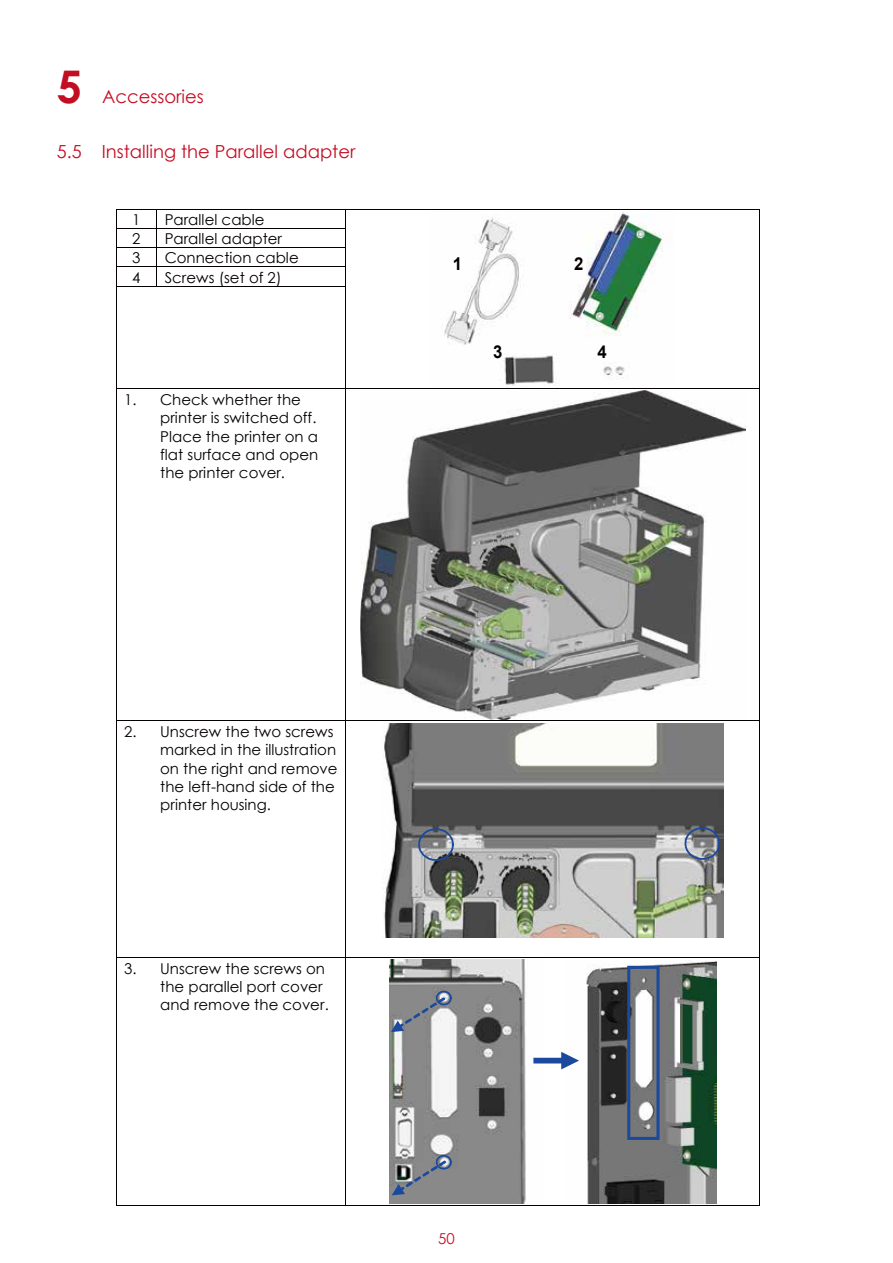
<style>
.page{position:relative;width:893px;height:1263px;background:#fff}
.page>*{position:absolute;margin:0;border:0;box-sizing:border-box;transform-origin:0 0}
.t1{font:700 45px "Century Gothic";color:#c30d23}
.t2{font:18px "Century Gothic";color:#c30d23}
.t3{font:700 17.7px "Arial";color:#040000;scale:.94 1}
.t4{font:15px/18.5px "Century Gothic";letter-spacing:.005em;color:#040000}
.t5{font:15px "Century Gothic";color:#c50e23}
</style>
<div class="page">
<img style="left:444px;top:212px;width:220px;height:174px">
<hr style="left:116px;top:209px;width:40px;height:1px;background:#040000">
<hr style="left:157px;top:209px;width:189px;height:1px;background:#040000">
<hr style="left:346px;top:209px;width:413px;height:1px;background:#040000">
<hr style="left:116px;top:228px;width:40px;height:1px;background:#040000">
<hr style="left:157px;top:228px;width:189px;height:1px;background:#040000">
<hr style="left:116px;top:247px;width:40px;height:1px;background:#040000">
<hr style="left:157px;top:247px;width:189px;height:1px;background:#040000">
<hr style="left:116px;top:267px;width:40px;height:1px;background:#040000">
<hr style="left:157px;top:267px;width:189px;height:1px;background:#040000">
<svg style="left:116px;top:210px;width:1px;height:76px"></svg>
<hr style="left:116px;top:286px;width:40px;height:1px;background:#040000">
<svg style="left:156px;top:209px;width:1px;height:78px"></svg>
<hr style="left:157px;top:286px;width:189px;height:1px;background:#040000">
<svg style="left:759px;top:209px;width:1px;height:77px"></svg>
<hr style="left:116px;top:286px;width:1px;height:103px;background:#040000">
<hr style="left:346px;top:286px;width:1px;height:103px;background:#040000">
<hr style="left:759px;top:286px;width:1px;height:103px;background:#040000">
<img style="left:360px;top:391px;width:385px;height:328px">
<hr style="left:116px;top:389px;width:230px;height:1px;background:#040000">
<hr style="left:346px;top:389px;width:413px;height:1px;background:#040000">
<hr style="left:116px;top:389px;width:1px;height:331px;background:#040000">
<hr style="left:346px;top:389px;width:1px;height:331px;background:#040000">
<hr style="left:759px;top:389px;width:1px;height:331px;background:#040000">
<img style="left:382px;top:723px;width:342px;height:214px">
<svg style="left:417px;top:827px;width:38px;height:35px"></svg>
<svg style="left:683px;top:826px;width:38px;height:35px"></svg>
<hr style="left:116px;top:720px;width:230px;height:1px;background:#040000">
<hr style="left:346px;top:720px;width:413px;height:1px;background:#040000">
<hr style="left:116px;top:721px;width:1px;height:236px;background:#040000">
<hr style="left:346px;top:721px;width:1px;height:236px;background:#040000">
<hr style="left:759px;top:721px;width:1px;height:236px;background:#040000">
<img style="left:586px;top:961px;width:130px;height:243px">
<img style="left:389px;top:960px;width:153px;height:243px">
<svg style="left:392px;top:1154px;width:61px;height:41px;background:#7e848c"></svg>
<div style="left:627px;top:966px;width:32px;height:174px;border:3px solid #1b499d"></div>
<div style="left:536px;top:1058px;width:27px;height:5px;background:#1b499d"></div>
<svg style="left:561px;top:1052px;width:18px;height:17px"></svg>
<svg style="left:391px;top:990px;width:62px;height:42px"></svg>
<hr style="left:116px;top:957px;width:230px;height:1px;background:#040000">
<hr style="left:346px;top:957px;width:413px;height:1px;background:#040000">
<hr style="left:116px;top:958px;width:1px;height:247px;background:#040000">
<hr style="left:116px;top:1205px;width:230px;height:1px;background:#040000">
<hr style="left:346px;top:958px;width:1px;height:247px;background:#040000">
<hr style="left:346px;top:1205px;width:413px;height:1px;background:#040000">
<hr style="left:759px;top:958px;width:1px;height:247px;background:#040000">
<h1 class="t1" style="left:57px;top:69px;width:27px">5</h1>
<p class="t2" style="left:102px;top:89px;width:103px">Accessories</p>
<p class="t2" style="left:57px;top:144px;width:300px">5.5 Installing the Parallel adapter</p>
<p class="t4" style="left:132px;top:212px;width:10px">1</p>
<p class="t4" style="left:165px;top:212px;width:101px">Parallel cable</p>
<p class="t4" style="left:132px;top:231px;width:10px">2</p>
<p class="t4" style="left:165px;top:231px;width:119px">Parallel adapter</p>
<p class="t4" style="left:132px;top:250px;width:10px">3</p>
<p class="t4" style="left:165px;top:250px;width:136px">Connection cable</p>
<p class="t4" style="left:132px;top:269px;width:10px">4</p>
<p class="t4" style="left:165px;top:269px;width:118px">Screws (set of 2)</p>
<p class="t4" style="left:160px;top:391px;width:160px;text-indent:-36px">1. Check whether the printer is switched off.<br>Place the printer on a flat surface and open the printer cover.</p>
<p class="t3" style="left:453px;top:253px;width:11px">1</p>
<p class="t3" style="left:574px;top:254px;width:11px">2</p>
<p class="t3" style="left:493px;top:341px;width:11px">3</p>
<p class="t3" style="left:597px;top:341px;width:11px">4</p>
<p class="t4" style="left:160px;top:723px;width:179px;text-indent:-36px">2. Unscrew the two screws marked in the illustration on the right and remove the left-hand side of the printer housing.</p>
<p class="t4" style="left:160px;top:960px;width:170px;text-indent:-36px">3. Unscrew the screws on the parallel port cover and remove the cover.</p>
<p class="t5" style="left:438px;top:1233px;width:18px">50</p>
</div>
